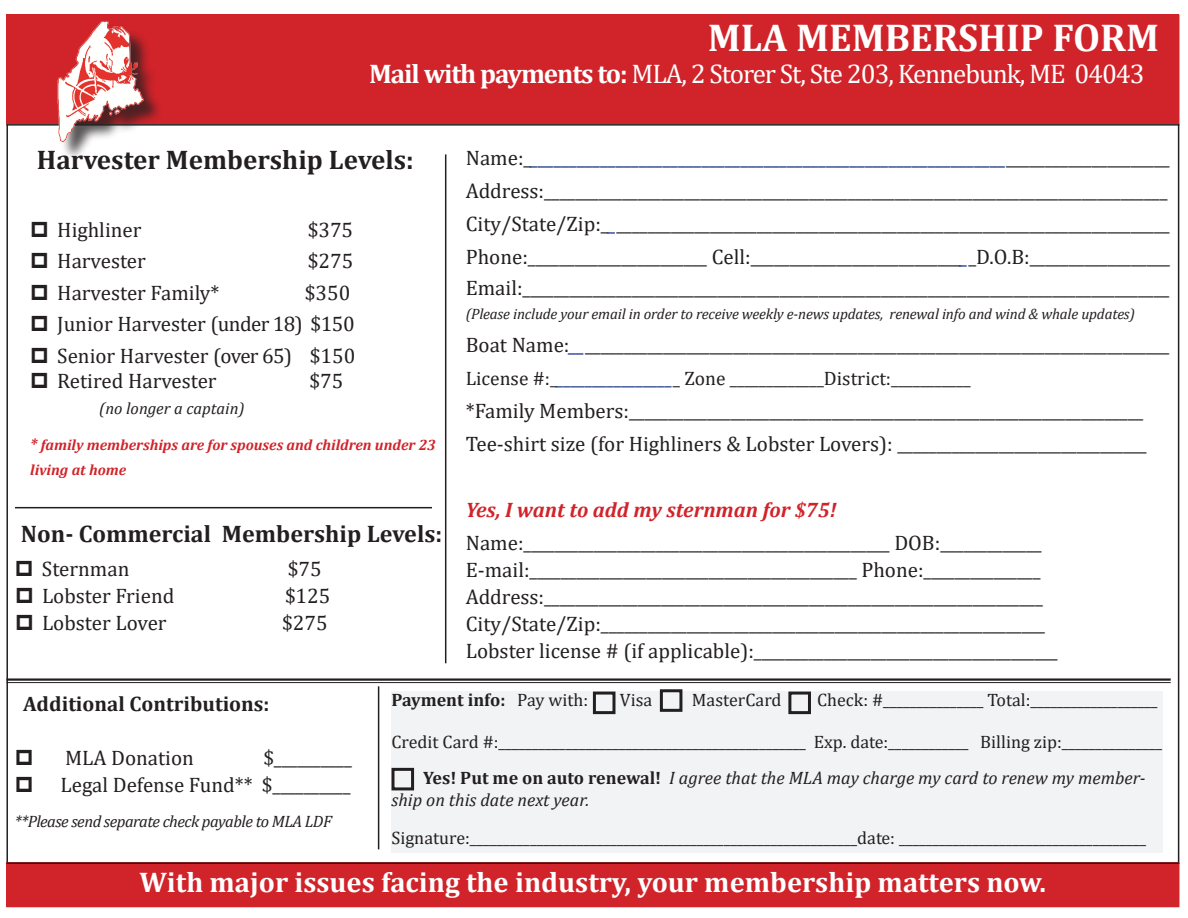
<style>
.page{position:relative;width:1188px;height:918px;background:#fff}
.page>*{position:absolute;margin:0;border:0;box-sizing:border-box;transform-origin:0 0}
.t1{font:700 39px "Cambria";color:#fff}
.t2{font:700 28.5px "Cambria";color:#fff}
.t3{font:27px "Cambria";letter-spacing:-.04em;color:#fff}
.t4{font:700 27px "Cambria";color:#231f20}
.t5{font:700 24px "Cambria";color:#231f20}
.t6{font:21px/27px "Cambria";color:#231f20}
.t7{font:italic 700 21px "Cambria";color:#d1232a}
.t8{font:700 21px "Cambria";color:#231f20}
.t9{font:19.5px "Cambria";color:#231f20}
.t10{font:18px/36px "Cambria";color:#231f20}
.t11{font:italic 18px "Cambria";color:#231f20}
.t12{font:700 18px "Cambria";color:#231f20}
.t13{font:italic 16.5px "Cambria";letter-spacing:-.03em;color:#231f20}
.t14{font:italic 16.5px "Cambria";color:#231f20}
.t15{font:italic 15px "Cambria";letter-spacing:-.01em;color:#231f20}
.t16{font:italic 700 15px/25.5px "Cambria";color:#d1232a}
.s1{font-weight:700}
.s2{font-size:16.5px}
.s3{font-style:italic;color:#253f8e}
.s4{font-weight:400}
.s5{font-style:italic}
</style>
<div class="page">
<hr style="left:6px;top:678px;width:1165px;height:3px;background:#231f20">
<hr style="left:6px;top:682px;width:1165px;height:1px;background:#231f20">
<div style="left:6px;top:15px;width:1173px;height:109px;background:#d1232a"></div>
<hr style="left:6px;top:124px;width:1173px;height:2px;background:#231f20">
<div style="left:392px;top:692px;width:771px;height:161px;background:#f2f3f4"></div>
<div style="left:6px;top:862px;width:1173px;height:45px;background:#d1232a"></div>
<div style="left:60px;top:24px;width:103px;height:138px;background:#231f20;opacity:.75"></div>
<img style="left:41px;top:20px;width:106px;height:128px">
<hr style="left:6px;top:862px;width:1173px;height:2px;background:#231f20">
<hr style="left:15px;top:507px;width:417px;height:1px;background:#231f20">
<div style="left:392px;top:768px;width:22px;height:22px;border:3px solid #231f20"></div>
<hr style="left:445px;top:154px;width:1px;height:509px;background:#231f20">
<hr style="left:378px;top:686px;width:1px;height:163px;background:#231f20">
<div style="left:660px;top:689px;width:22px;height:23px;border:3px solid #231f20"></div>
<div style="left:593px;top:692px;width:22px;height:22px;border:3px solid #231f20"></div>
<div style="left:788px;top:692px;width:23px;height:22px;border:3px solid #231f20"></div>
<h1 class="t1" style="left:708px;top:10px;width:453px">MLA MEMBERSHIP FORM</h1>
<p class="t3" style="left:369px;top:57px;width:777px"><span class="s1">Mail with payments to:</span> MLA, 2 Storer St, Ste 203, Kennebunk, ME 04043</p>
<p class="t4" style="left:37px;top:141px;width:378px">Harvester Membership Levels:</p>
<p class="t6" style="left:57px;top:216px;width:86px">Highliner</p>
<p class="t6" style="left:308px;top:216px;width:47px">$375</p>
<p class="t6" style="left:57px;top:247px;width:90px">Harvester</p>
<p class="t6" style="left:308px;top:247px;width:47px">$275</p>
<p class="t6" style="left:57px;top:279px;width:164px">Harvester Family*</p>
<p class="t6" style="left:57px;top:277px;width:300px;line-height:31.5px;text-indent:248px">$350<br>Junior Harvester (under 18) $150<br>Senior Harvester (over 65) $150</p>
<p class="t6" style="left:57px;top:367px;width:161px">Retired Harvester</p>
<p class="t6" style="left:310px;top:367px;width:35px">$75</p>
<p class="t14" style="left:99px;top:396px;width:147px">(no longer a captain)</p>
<p class="t16" style="left:30px;top:431px;width:407px"><span class="s2">*</span> family memberships are for spouses and children under 23 living at home</p>
<p class="t5" style="left:21px;top:516px;width:423px">Non- Commercial Membership Levels:</p>
<p class="t6" style="left:42px;top:555px;width:89px">Sternman</p>
<p class="t6" style="left:288px;top:555px;width:35px">$75</p>
<p class="t6" style="left:42px;top:582px;width:134px">Lobster Friend</p>
<p class="t6" style="left:285px;top:582px;width:47px">$125</p>
<p class="t6" style="left:42px;top:609px;width:126px">Lobster Lover</p>
<p class="t6" style="left:282px;top:609px;width:47px">$275</p>
<p class="t6" style="left:466px;top:141px;width:706px;line-height:32.5px">Name:_<span class="s3">_____________________________________________________________</span>_____________________ Address:________________________________________________________________________________ City/State/Zip:_<span class="s3">_</span>_______________________________________________________________________ Phone:_______________________ Cell:___________________________<span class="s3">_</span>_D.O.B:__________________ Email:___________________________________________________________________________________</p>
<p class="t15" style="left:466px;top:303px;width:671px">(Please include your email in order to receive weekly e-news updates, renewal info and wind &amp; whale updates)</p>
<p class="t6" style="left:466px;top:331px;width:705px">Boat Name:<span class="s3">__</span>___________________________________________________________________________</p>
<p class="t9" style="left:466px;top:367px;width:506px">License #:_<span class="s3">________________</span>_ Zone _____________District:___________</p>
<p class="t6" style="left:466px;top:394px;width:683px;line-height:33px">*Family Members:__________________________________________________________________<br>Tee-shirt size (for Highliners &amp; Lobster Lovers): ________________________________</p>
<p class="t7" style="left:466px;top:495px;width:373px">Yes, I want to add my sternman for $75!</p>
<p class="t6" style="left:466px;top:529px;width:594px">Name:_______________________________________________ DOB:_____________ E-mail:__________________________________________ Phone:_______________ Address:________________________________________________________________ City/State/Zip:_________________________________________________________ Lobster license # (if applicable):_______________________________________</p>
<p class="t12" style="left:392px;top:687px;width:198px">Payment info: <span class="s4">Pay with:</span></p>
<p class="t10" style="left:620px;top:682px;width:34px">Visa</p>
<p class="t10" style="left:692px;top:682px;width:91px">MasterCard</p>
<p class="t10" style="left:817px;top:682px;width:342px">Check: #_______________ Total:___________________</p>
<p class="t10" style="left:423px;top:724px;width:740px;text-indent:-32px">Credit Card #:______________________________________________ Exp. date:____________ Billing zip:_______________<br><span class="s1">Yes! Put me on auto renewal!</span> <span class="s5">I agree that the MLA may charge my card to renew my member-</span></p>
<p class="t11" style="left:392px;top:787px;width:199px">ship on this date next year.</p>
<p class="t10" style="left:392px;top:820px;width:756px">Signature:__________________________________________________________date: _____________________________________</p>
<h2 class="t2" style="left:140px;top:862px;width:908px">With major issues facing the industry, your membership matters now.</h2>
<p class="t8" style="left:23px;top:689px;width:248px">Additional Contributions:</p>
<p class="t6" style="left:65px;top:744px;width:130px">MLA Donation</p>
<p class="t6" style="left:60px;top:744px;width:293px;text-align:right">$__________<br>Legal Defense Fund** $__________</p>
<p class="t13" style="left:15px;top:810px;width:318px">**Please send separate check payable to MLA LDF</p>
</div>
